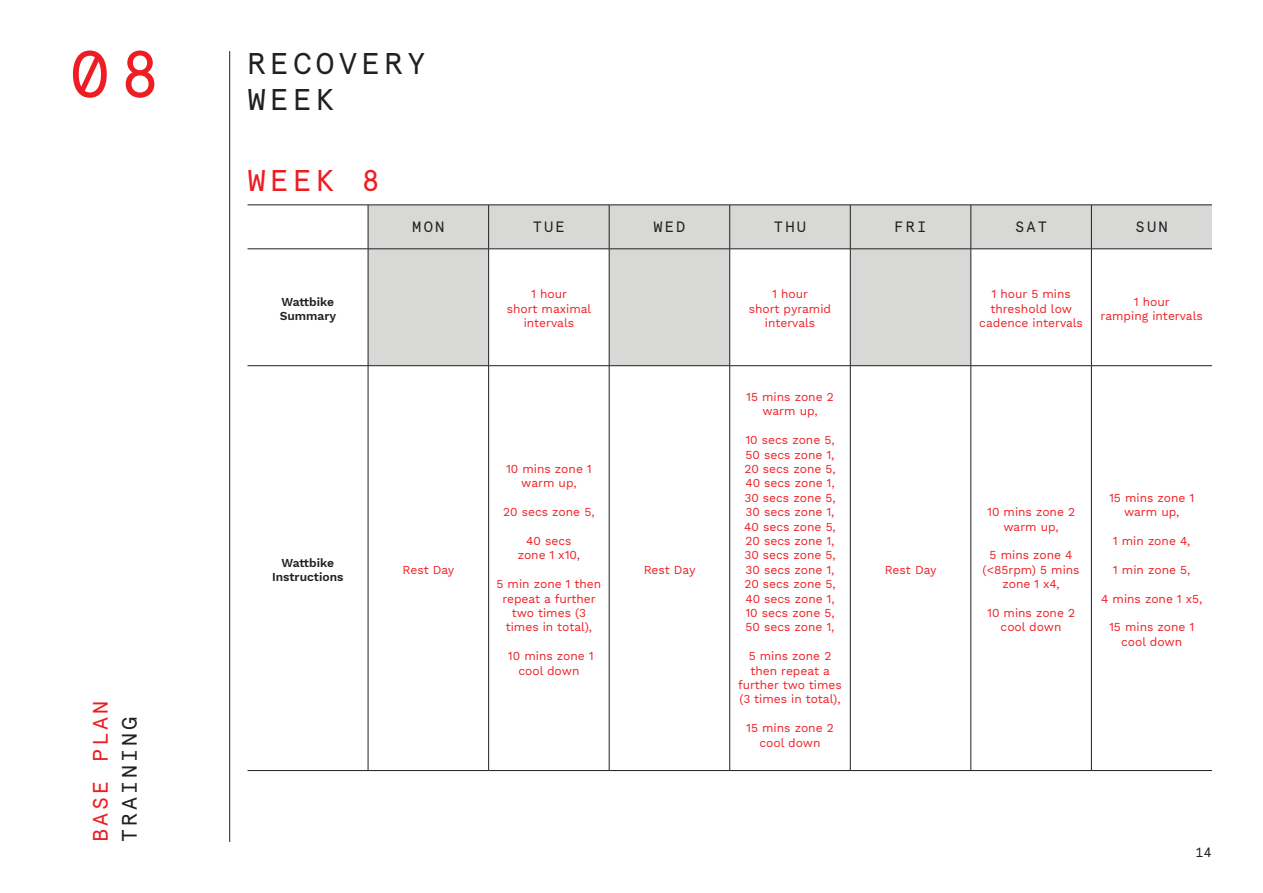
<style>
.page{position:relative;width:1263px;height:893px;background:#fff}
.page>*{position:absolute;margin:0;border:0;box-sizing:border-box;transform-origin:0 0}
.t1{font:66px "Apercu Pro Mono";color:#ee1d23}
.t2{font:30px/36px "Apercu Pro Mono";letter-spacing:.14em;color:#231f20}
.H3__e_g_1_1A{font:30px "Apercu Pro Mono";color:#ee1d23}
.t3{font:21px "Apercu Pro Mono";letter-spacing:.14em;color:#ee1d23}
.t4{font:21px "Apercu Pro Mono";letter-spacing:.14em;color:#231f20}
.t5{font:15px "Apercu Pro Mono";letter-spacing:.14em;color:#231f20}
.t6{font:13.5px "Apercu Pro Mono";color:#231f20}
.t7{font:12px/14.4px "Work Sans";color:#ee1d23;text-align:center}
.t8{font:600 12px/14.4px "Work Sans";color:#231f20}
</style>
<div class="page">
<hr style="left:229px;top:51px;width:1px;height:791px;background:#231f20">
<div style="left:369px;top:206px;width:843px;height:43px;background:#d8d9d7"></div>
<svg style="left:369px;top:250px;width:601px;height:115px;fill:#d8d9d7"></svg>
<hr style="left:247px;top:205px;width:121px;height:1px;background:#231f20">
<hr style="left:368px;top:205px;width:1px;height:44px;background:#231f20">
<hr style="left:368px;top:205px;width:121px;height:1px;background:#231f20">
<hr style="left:489px;top:205px;width:120px;height:1px;background:#231f20">
<hr style="left:609px;top:205px;width:121px;height:1px;background:#231f20">
<hr style="left:730px;top:205px;width:120px;height:1px;background:#231f20">
<hr style="left:850px;top:205px;width:121px;height:1px;background:#231f20">
<hr style="left:488px;top:205px;width:1px;height:44px;background:#231f20">
<hr style="left:609px;top:205px;width:1px;height:44px;background:#231f20">
<hr style="left:729px;top:205px;width:1px;height:44px;background:#231f20">
<hr style="left:850px;top:205px;width:1px;height:44px;background:#231f20">
<hr style="left:970px;top:205px;width:1px;height:44px;background:#231f20">
<hr style="left:971px;top:205px;width:120px;height:1px;background:#231f20">
<hr style="left:1091px;top:205px;width:1px;height:44px;background:#231f20">
<hr style="left:1091px;top:205px;width:121px;height:1px;background:#231f20">
<hr style="left:247px;top:249px;width:121px;height:1px;background:#231f20">
<hr style="left:247px;top:365px;width:121px;height:1px;background:#231f20">
<hr style="left:247px;top:770px;width:121px;height:1px;background:#231f20">
<hr style="left:368px;top:249px;width:1px;height:116px;background:#231f20">
<hr style="left:368px;top:366px;width:1px;height:404px;background:#231f20">
<hr style="left:368px;top:249px;width:121px;height:1px;background:#231f20">
<hr style="left:489px;top:249px;width:120px;height:1px;background:#231f20">
<hr style="left:609px;top:249px;width:121px;height:1px;background:#231f20">
<hr style="left:730px;top:249px;width:120px;height:1px;background:#231f20">
<hr style="left:850px;top:249px;width:121px;height:1px;background:#231f20">
<hr style="left:488px;top:249px;width:1px;height:116px;background:#231f20">
<hr style="left:609px;top:249px;width:1px;height:116px;background:#231f20">
<hr style="left:729px;top:249px;width:1px;height:116px;background:#231f20">
<hr style="left:850px;top:249px;width:1px;height:116px;background:#231f20">
<hr style="left:488px;top:366px;width:1px;height:404px;background:#231f20">
<hr style="left:609px;top:366px;width:1px;height:404px;background:#231f20">
<hr style="left:729px;top:366px;width:1px;height:404px;background:#231f20">
<hr style="left:850px;top:366px;width:1px;height:404px;background:#231f20">
<hr style="left:368px;top:365px;width:121px;height:1px;background:#231f20">
<hr style="left:489px;top:365px;width:120px;height:1px;background:#231f20">
<hr style="left:609px;top:365px;width:121px;height:1px;background:#231f20">
<hr style="left:730px;top:365px;width:120px;height:1px;background:#231f20">
<hr style="left:850px;top:365px;width:121px;height:1px;background:#231f20">
<hr style="left:368px;top:770px;width:121px;height:1px;background:#231f20">
<hr style="left:489px;top:770px;width:120px;height:1px;background:#231f20">
<hr style="left:609px;top:770px;width:121px;height:1px;background:#231f20">
<hr style="left:730px;top:770px;width:120px;height:1px;background:#231f20">
<hr style="left:850px;top:770px;width:121px;height:1px;background:#231f20">
<hr style="left:970px;top:249px;width:1px;height:116px;background:#231f20">
<hr style="left:970px;top:366px;width:1px;height:404px;background:#231f20">
<hr style="left:971px;top:249px;width:120px;height:1px;background:#231f20">
<hr style="left:971px;top:365px;width:120px;height:1px;background:#231f20">
<hr style="left:971px;top:770px;width:120px;height:1px;background:#231f20">
<hr style="left:1091px;top:249px;width:1px;height:116px;background:#231f20">
<hr style="left:1091px;top:366px;width:1px;height:404px;background:#231f20">
<hr style="left:1091px;top:249px;width:121px;height:1px;background:#231f20">
<hr style="left:1091px;top:365px;width:121px;height:1px;background:#231f20">
<hr style="left:1091px;top:770px;width:121px;height:1px;background:#231f20">
<h1 class="t1" style="left:69px;top:24px;width:93px">08</h1>
<h3 class="t3" style="left:85px;top:842px;width:142px;rotate:-90deg">BASE PLAN</h3>
<h3 class="t4" style="left:114px;top:842px;width:126px;rotate:-90deg">TRAINING</h3>
<h1 class="t2" style="left:247px;top:43px;width:180px">RECOVERY<br>WEEK</h1>
<p class="H3__e_g_1_1A" style="left:247px;top:158px;width:134px">WEEK 8</p>
<p class="t5" style="left:412px;top:216px;width:34px">MON</p>
<p class="t5" style="left:533px;top:216px;width:34px">TUE</p>
<p class="t5" style="left:653px;top:216px;width:34px">WED</p>
<p class="t5" style="left:774px;top:216px;width:34px">THU</p>
<p class="t5" style="left:894px;top:216px;width:34px">FRI</p>
<p class="t5" style="left:1015px;top:216px;width:34px">SAT</p>
<p class="t5" style="left:1135px;top:216px;width:34px">SUN</p>
<p class="t8" style="left:280px;top:295px;width:58px">Wattbike<br>Summary</p>
<p class="t7" style="left:507px;top:288px;width:86px">1 hour<br>short maximal intervals</p>
<p class="t7" style="left:749px;top:288px;width:84px">1 hour<br>short pyramid intervals</p>
<p class="t7" style="left:979px;top:288px;width:105px">1 hour 5 mins threshold low cadence intervals</p>
<p class="t7" style="left:1100px;top:295px;width:104px">1 hour<br>ramping intervals</p>
<p class="t8" style="left:272px;top:556px;width:73px;text-align:center">Wattbike<br>Instructions</p>
<p class="t7" style="left:403px;top:563px;width:53px">Rest Day</p>
<p class="t7" style="left:506px;top:462px;width:87px">10 mins zone 1 warm up,</p>
<p class="t7" style="left:503px;top:505px;width:93px">20 secs zone 5,</p>
<p class="t7" style="left:518px;top:534px;width:64px">40 secs zone 1 x10,</p>
<p class="t7" style="left:496px;top:577px;width:106px">5 min zone 1 then repeat a further two times (3 times in total),</p>
<p class="t7" style="left:508px;top:649px;width:87px">10 mins zone 1 cool down</p>
<p class="t7" style="left:644px;top:563px;width:53px">Rest Day</p>
<p class="t7" style="left:746px;top:390px;width:89px">15 mins zone 2 warm up,</p>
<p class="t7" style="left:745px;top:433px;width:91px">10 secs zone 5,</p>
<p class="t7" style="left:745px;top:448px;width:90px">50 secs zone 1,</p>
<p class="t7" style="left:744px;top:462px;width:93px;text-align:left">20 secs zone 5,<br>40 secs zone 1,</p>
<p class="t7" style="left:744px;top:491px;width:93px;text-align:left">30 secs zone 5,<br>30 secs zone 1,</p>
<p class="t7" style="left:744px;top:520px;width:93px;text-align:left">40 secs zone 5,<br>20 secs zone 1,</p>
<p class="t7" style="left:744px;top:548px;width:93px;text-align:left">30 secs zone 5,<br>30 secs zone 1,</p>
<p class="t7" style="left:744px;top:577px;width:93px;text-align:left">20 secs zone 5,<br>40 secs zone 1,</p>
<p class="t7" style="left:745px;top:606px;width:91px">10 secs zone 5,</p>
<p class="t7" style="left:745px;top:620px;width:90px">50 secs zone 1,</p>
<p class="t7" style="left:738px;top:649px;width:105px">5 mins zone 2 then repeat a further two times (3 times in total),</p>
<p class="t7" style="left:746px;top:721px;width:89px">15 mins zone 2 cool down</p>
<p class="t7" style="left:885px;top:563px;width:53px">Rest Day</p>
<p class="t7" style="left:987px;top:505px;width:90px">10 mins zone 2 warm up,</p>
<p class="t7" style="left:983px;top:548px;width:98px">5 mins zone 4 (&lt;85rpm) 5 mins zone 1 x4,</p>
<p class="t7" style="left:987px;top:606px;width:90px">10 mins zone 2 cool down</p>
<p class="t7" style="left:1109px;top:491px;width:87px">15 mins zone 1 warm up,</p>
<p class="t7" style="left:1113px;top:534px;width:79px">1 min zone 4,</p>
<p class="t7" style="left:1113px;top:563px;width:79px">1 min zone 5,</p>
<p class="t7" style="left:1101px;top:592px;width:103px">4 mins zone 1 x5,</p>
<p class="t7" style="left:1109px;top:620px;width:87px">15 mins zone 1 cool down</p>
<p class="t6" style="left:1195px;top:842px;width:18px">14</p>
</div>
